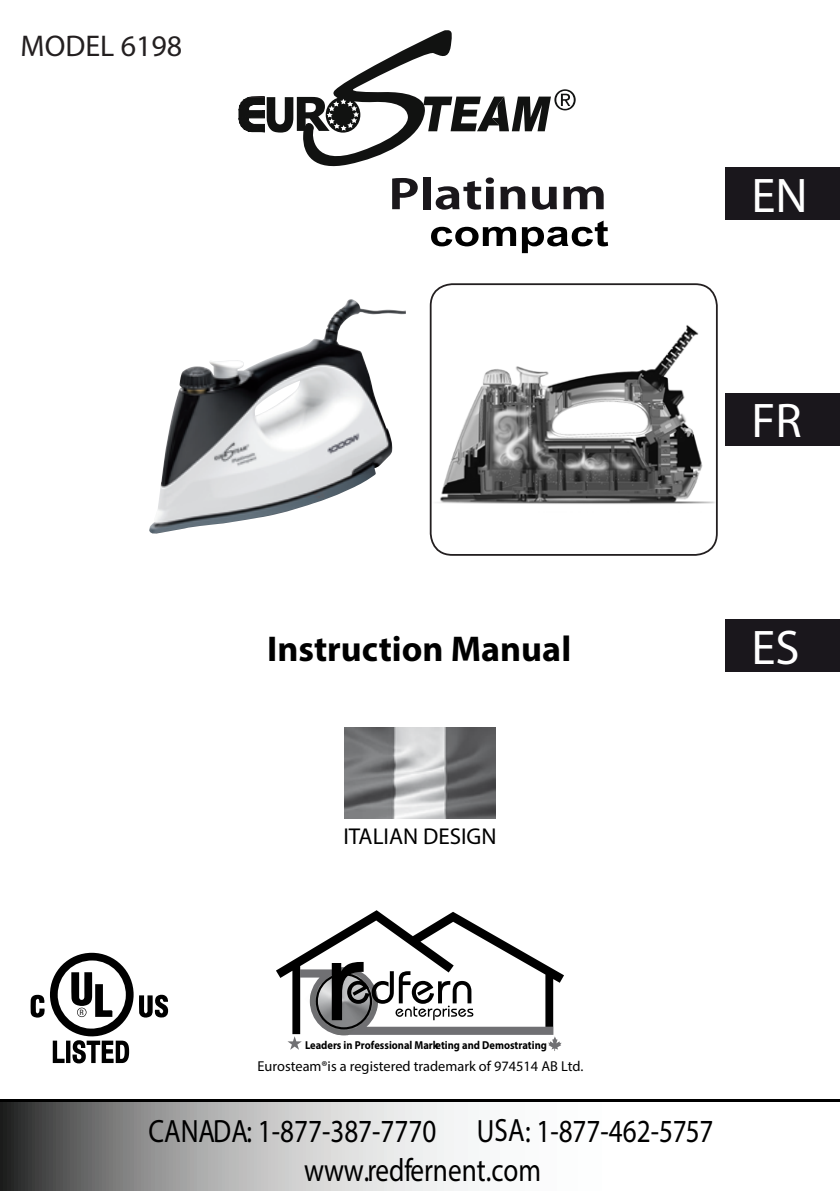
<style>
.page{position:relative;width:840px;height:1191px;background:#fff}
.page>*{position:absolute;margin:0;border:0;box-sizing:border-box;transform-origin:0 0}
.t1{font:48.8px "Myriad Pro";color:#fff}
.t2{font:700 36px "Myriad Pro";color:#000}
.t3{font:32.4px/38.8px "Myriad Pro";color:#000;text-align:center;scale:.84 1}
.t4{font:30px "Myriad Pro";color:#231f20}
.t5{font:condensed 28.4px "Helvetica Neue LT Std";letter-spacing:.075em;color:#000;scale:.9 1}
.t6{font:23px "Myriad Pro";color:#000}
.t7{font:14.4px "Myriad Pro";color:#000}
.t8{font:700 11.4px "Myriad Pro";color:#000;scale:.91 1}
.t9{font:condensed 7.4px "Helvetica Neue LT Std";color:#000}
</style>
<div class="page">
<svg style="left:0;top:1101px;width:839px;height:90px"></svg>
<hr style="left:0;top:1099px;width:839px;height:2px;background:#000">
<img style="left:344px;top:728px;width:151px;height:90px">
<svg style="left:276px;top:910px;width:287px;height:141px"></svg>
<div style="left:725px;top:167px;width:114px;height:53px;background:#1a171c"></div>
<div style="left:725px;top:619px;width:114px;height:53px;background:#1a171c"></div>
<div style="left:725px;top:392px;width:114px;height:53px;background:#1a171c"></div>
<img style="left:149px;top:299px;width:256px;height:235px">
<svg style="left:238px;top:30px;width:337px;height:137px"></svg>
<svg style="left:392px;top:178px;width:25px;height:31px"></svg>
<div style="left:422px;top:177px;width:8px;height:32px;background:#1a171b"></div>
<svg style="left:435px;top:177px;width:58px;height:33px"></svg>
<svg style="left:500px;top:186px;width:25px;height:23px"></svg>
<svg style="left:532px;top:187px;width:24px;height:23px"></svg>
<svg style="left:563px;top:186px;width:40px;height:23px"></svg>
<svg style="left:431px;top:220px;width:176px;height:33px"></svg>
<svg style="left:139px;top:994px;width:30px;height:24px"></svg>
<svg style="left:31px;top:952px;width:102px;height:112px"></svg>
<img style="left:437px;top:325px;width:277px;height:179px">
<div style="left:429px;top:283px;width:288px;height:273px;border:2px solid #231f20;border-radius:22px"></div>
<p class="t4" style="left:21px;top:27px;width:163px">MODEL 6198</p>
<h1 class="t1" style="left:751px;top:165px;width:58px">EN</h1>
<h1 class="t1" style="left:751px;top:391px;width:52px">FR</h1>
<p class="t2" style="left:267px;top:625px;width:305px">Instruction Manual</p>
<p class="t6" style="left:343px;top:821px;width:155px">ITALIAN DESIGN</p>
<h1 class="t1" style="left:751px;top:617px;width:50px">ES</h1>
<p class="t9" style="left:80px;top:1008px;width:5px">R</p>
<p class="t5" style="left:52px;top:1035px;width:87px">LISTED</p>
<p class="t8" style="left:305px;top:1037px;width:267px">Leaders in Professional Marketing and Demostrating</p>
<p class="t7" style="left:257px;top:1057px;width:327px">Eurosteam®is a registered trademark of 974514 AB Ltd.</p>
<p class="t3" style="left:148px;top:1111px;width:674px">CANADA: 1-877-387-7770 USA: 1-877-462-5757 www.redfernent.com</p>
</div>
